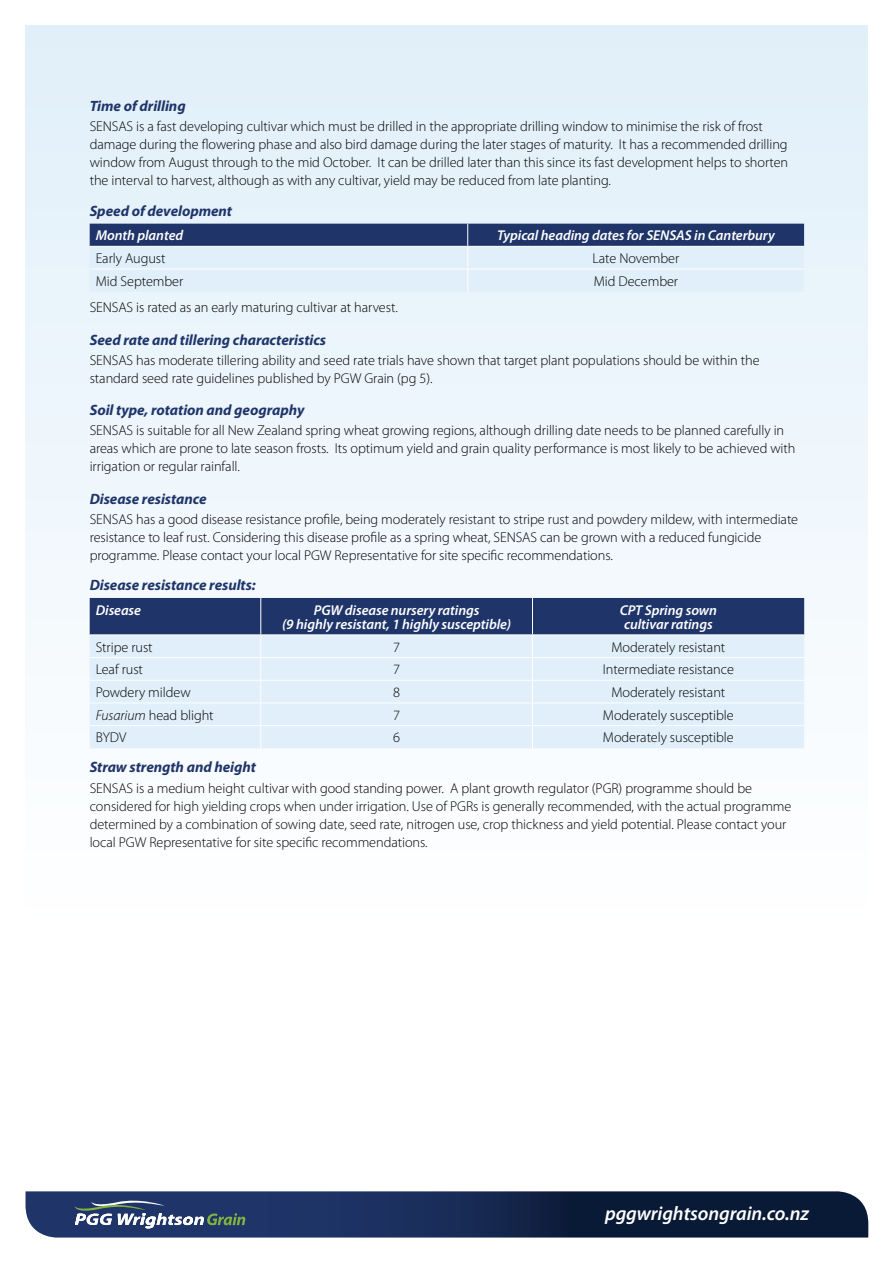
<style>
.page{position:relative;width:893px;height:1263px;background:#fff}
.page>*{position:absolute;margin:0;border:0;box-sizing:border-box;transform-origin:0 0}
.t1{font:italic 600 19.65px "Myriad Pro";letter-spacing:-.005em;color:#fff}
.t2{font:italic 700 15px "Myriad Pro";letter-spacing:-.005em;color:#1f356a}
.t3{font:300 14.25px/18px "Myriad Pro";letter-spacing:-.005em;color:#000}
.t4{font:italic 600 14.25px/14.2px "Myriad Pro";letter-spacing:-.005em;color:#fff;text-align:center}
.s1{font-style:italic}
</style>
<div class="page">
<div style="left:26px;top:26px;width:841px;height:1143px;background:linear-gradient(to bottom,#e2f0fa,#fff)"></div>
<svg style="left:90px;top:224px;width:714px;height:68px;background:#a3b3cb"></svg>
<svg style="left:90px;top:598px;width:714px;height:150px;background:#b2c2d6"></svg>
<svg style="left:26px;top:1191px;width:842px;height:46px;background:#1f3157"></svg>
<p class="t2" style="left:90px;top:96px;width:97px">Time of drilling</p>
<p class="t3" style="left:90px;top:117px;width:700px">SENSAS is a fast developing cultivar which must be drilled in the appropriate drilling window to minimise the risk of frost damage during the flowering phase and also bird damage during the later stages of maturity. It has a recommended drilling window from August through to the mid October. It can be drilled later than this since its fast development helps to shorten the interval to harvest, although as with any cultivar, yield may be reduced from late planting.</p>
<p class="t2" style="left:90px;top:201px;width:144px">Speed of development</p>
<p class="t4" style="left:96px;top:228px;width:89px">Month planted</p>
<p class="t4" style="left:497px;top:228px;width:279px">Typical heading dates for SENSAS in Canterbury</p>
<p class="t3" style="left:96px;top:249px;width:71px">Early August</p>
<p class="t3" style="left:592px;top:249px;width:88px">Late November</p>
<p class="t3" style="left:96px;top:272px;width:89px">Mid September</p>
<p class="t3" style="left:594px;top:272px;width:86px">Mid December</p>
<p class="t3" style="left:90px;top:298px;width:310px">SENSAS is rated as an early maturing cultivar at harvest.</p>
<p class="t2" style="left:90px;top:330px;width:238px">Seed rate and tillering characteristics</p>
<p class="t3" style="left:90px;top:351px;width:671px">SENSAS has moderate tillering ability and seed rate trials have shown that target plant populations should be within the standard seed rate guidelines published by PGW Grain (pg 5).</p>
<p class="t2" style="left:90px;top:400px;width:216px">Soil type, rotation and geography</p>
<p class="t3" style="left:90px;top:421px;width:707px">SENSAS is suitable for all New Zealand spring wheat growing regions, although drilling date needs to be planned carefully in areas which are prone to late season frosts. Its optimum yield and grain quality performance is most likely to be achieved with irrigation or regular rainfall.</p>
<p class="t2" style="left:90px;top:489px;width:118px">Disease resistance</p>
<p class="t3" style="left:90px;top:510px;width:710px">SENSAS has a good disease resistance profile, being moderately resistant to stripe rust and powdery mildew, with intermediate resistance to leaf rust. Considering this disease profile as a spring wheat, SENSAS can be grown with a reduced fungicide programme. Please contact your local PGW Representative for site specific recommendations.</p>
<p class="t2" style="left:90px;top:575px;width:168px">Disease resistance results:</p>
<p class="t4" style="left:96px;top:602px;width:47px">Disease</p>
<p class="t4" style="left:282px;top:602px;width:231px">PGW disease nursery ratings<br>(9 highly resistant, 1 highly susceptible)</p>
<p class="t4" style="left:620px;top:602px;width:99px">CPT Spring sown cultivar ratings</p>
<p class="t3" style="left:96px;top:638px;width:58px">Stripe rust</p>
<p class="t3" style="left:393px;top:638px;width:8px">7</p>
<p class="t3" style="left:611px;top:638px;width:115px">Moderately resistant</p>
<p class="t3" style="left:96px;top:660px;width:49px">Leaf rust</p>
<p class="t3" style="left:393px;top:660px;width:8px">7</p>
<p class="t3" style="left:603px;top:660px;width:133px">Intermediate resistance</p>
<p class="t3" style="left:96px;top:683px;width:96px">Powdery mildew</p>
<p class="t3" style="left:393px;top:683px;width:8px">8</p>
<p class="t3" style="left:611px;top:683px;width:115px">Moderately resistant</p>
<p class="t3" style="left:96px;top:706px;width:119px"><span class="s1">Fusarium</span> head blight</p>
<p class="t3" style="left:393px;top:706px;width:8px">7</p>
<p class="t3" style="left:603px;top:706px;width:132px">Moderately susceptible</p>
<p class="t3" style="left:96px;top:728px;width:32px">BYDV</p>
<p class="t3" style="left:393px;top:728px;width:8px">6</p>
<p class="t3" style="left:603px;top:728px;width:132px">Moderately susceptible</p>
<p class="t2" style="left:90px;top:758px;width:168px">Straw strength and height</p>
<p class="t3" style="left:90px;top:779px;width:703px">SENSAS is a medium height cultivar with good standing power. A plant growth regulator (PGR) programme should be considered for high yielding crops when under irrigation. Use of PGRs is generally recommended, with the actual programme determined by a combination of sowing date, seed rate, nitrogen use, crop thickness and yield potential. Please contact your local PGW Representative for site specific recommendations.</p>
<h1 class="t1" style="left:605px;top:1201px;width:205px">pggwrightsongrain.co.nz</h1>
</div>
